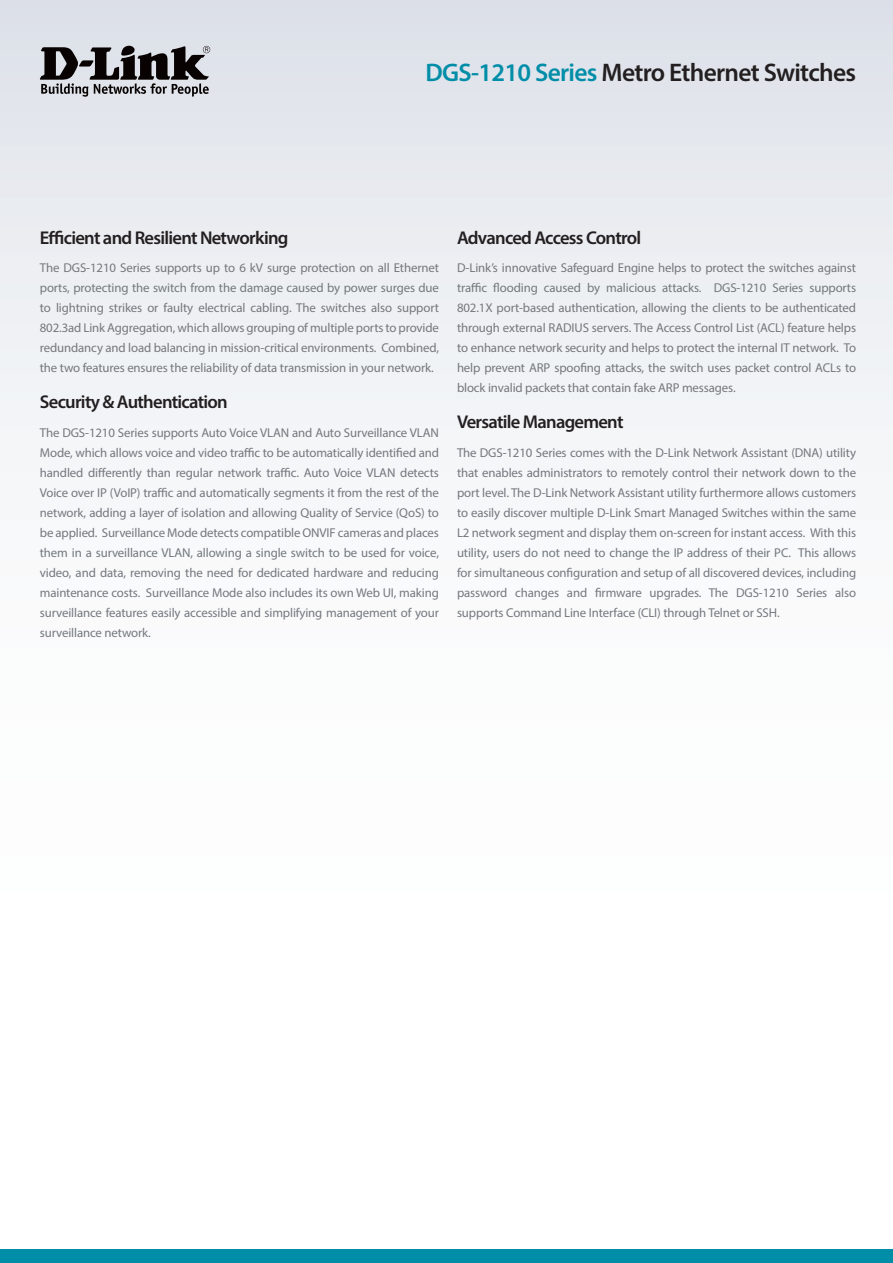
<style>
.page{position:relative;width:893px;height:1263px;background:#fff}
.page>*{position:absolute;margin:0;border:0;box-sizing:border-box;transform-origin:0 0}
.t1{font:600 25.5px "Myriad Pro";letter-spacing:-.025em;color:#231f20}
.t2{font:600 18.6px "Myriad Pro";letter-spacing:-.04em;color:#231f20}
.t3{font:12.9px/20px "Myriad Pro";letter-spacing:-.01em;color:#74787d;text-align:justify}
.s1{color:#008da8}
</style>
<div class="page">
<div style="left:0;top:0;width:893px;height:1084px;background:linear-gradient(to bottom,#e3e6ec,#fff)"></div>
<div style="left:0;top:1249px;width:893px;height:14px;background:#008da8"></div>
<svg style="left:40px;top:46px;width:170px;height:51px;background:#807f83"></svg>
<h1 class="t1" style="left:425px;top:56px;width:432px"><span class="s1">DGS-1210 Series</span> Metro Ethernet Switches</h1>
<h2 class="t2" style="left:40px;top:225px;width:250px">Efficient and Resilient Networking</h2>
<p class="t3" style="left:40px;top:258px;width:401px">The DGS-1210 Series supports up to 6 kV surge protection on all Ethernet ports, protecting the switch from the damage caused by power surges due to lightning strikes or faulty electrical cabling. The switches also support 802.3ad Link Aggregation, which allows grouping of multiple ports to provide redundancy and load balancing in mission-critical environments. Combined, the two features ensures the reliability of data transmission in your network.</p>
<h2 class="t2" style="left:40px;top:390px;width:190px">Security &amp; Authentication</h2>
<p class="t3" style="left:40px;top:423px;width:401px">The DGS-1210 Series supports Auto Voice VLAN and Auto Surveillance VLAN Mode, which allows voice and video traffic to be automatically identified and handled differently than regular network traffic. Auto Voice VLAN detects Voice over IP (VoIP) traffic and automatically segments it from the rest of the network, adding a layer of isolation and allowing Quality of Service (QoS) to be applied. Surveillance Mode detects compatible ONVIF cameras and places them in a surveillance VLAN, allowing a single switch to be used for voice, video, and data, removing the need for dedicated hardware and reducing maintenance costs. Surveillance Mode also includes its own Web UI, making surveillance features easily accessible and simplifying management of your surveillance network.</p>
<h2 class="t2" style="left:457px;top:225px;width:186px">Advanced Access Control</h2>
<p class="t3" style="left:457px;top:258px;width:401px">D-Link’s innovative Safeguard Engine helps to protect the switches against traffic flooding caused by malicious attacks. DGS-1210 Series supports 802.1X port-based authentication, allowing the clients to be authenticated through external RADIUS servers. The Access Control List (ACL) feature helps to enhance network security and helps to protect the internal IT network. To help prevent ARP spoofing attacks, the switch uses packet control ACLs to block invalid packets that contain fake ARP messages.</p>
<h2 class="t2" style="left:457px;top:410px;width:168px">Versatile Management</h2>
<p class="t3" style="left:457px;top:442px;width:401px">The DGS-1210 Series comes with the D-Link Network Assistant (DNA) utility that enables administrators to remotely control their network down to the port level. The D-Link Network Assistant utility furthermore allows customers to easily discover multiple D-Link Smart Managed Switches within the same L2 network segment and display them on-screen for instant access. With this utility, users do not need to change the IP address of their PC. This allows for simultaneous configuration and setup of all discovered devices, including password changes and firmware upgrades. The DGS-1210 Series also supports Command Line Interface (CLI) through Telnet or SSH.</p>
</div>
